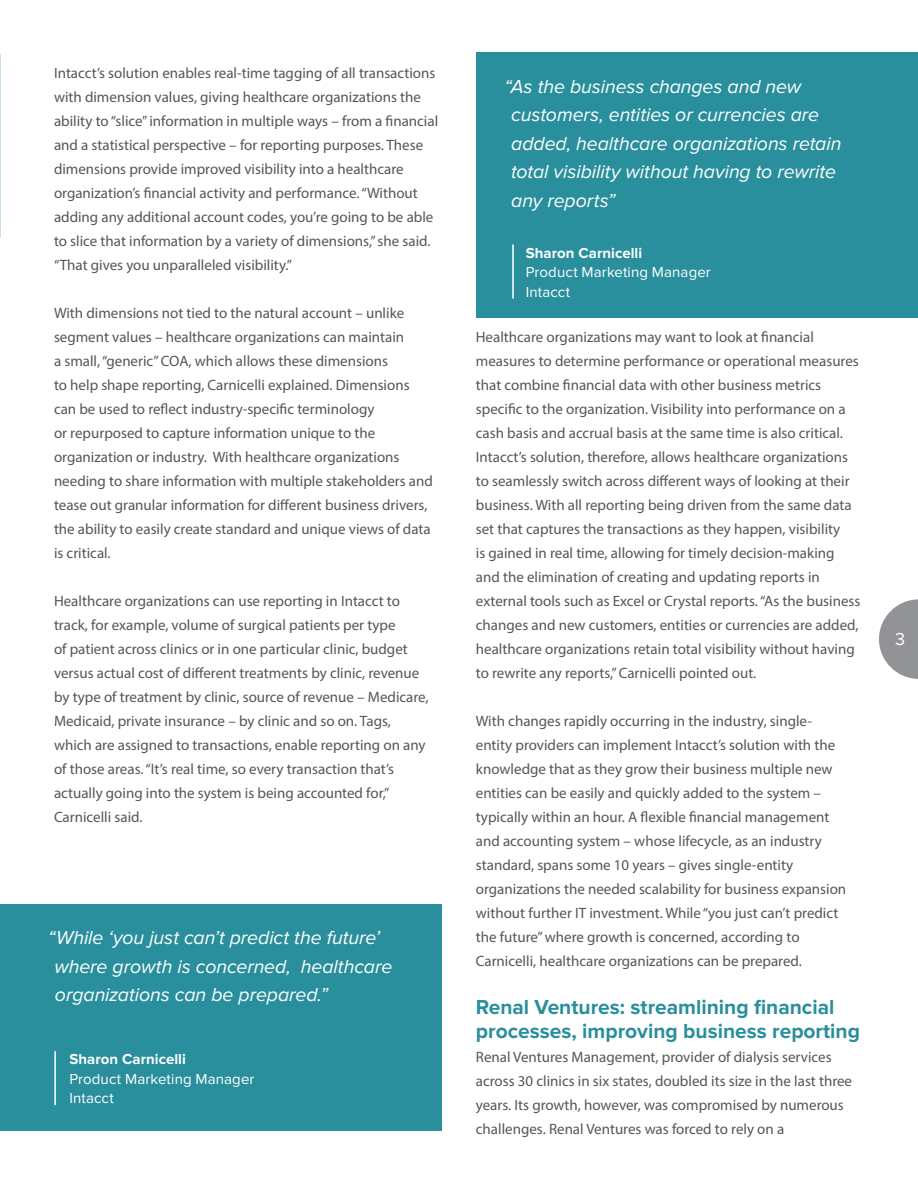
<style>
.page{position:relative;width:918px;height:1188px;background:#fff}
.page>*{position:absolute;margin:0;border:0;box-sizing:border-box;transform-origin:0 0}
.t1{font:700 21px/24px "Proxima Nova";color:#298f9c}
.t2{font:italic 19.5px/28.5px "Proxima Nova";letter-spacing:-.005em;color:#fff}
.t3{font:18px "Proxima Nova";color:#fff}
.t4{font:15px/24px "Myriad Pro";color:#55565a}
.t5{font:15px/19.5px "Proxima Nova";letter-spacing:.01em;color:#fff}
.t6{font:700 15px "Proxima Nova";color:#fff}
</style>
<div class="page">
<svg style="left:879px;top:599px;width:39px;height:80px"></svg>
<div style="left:0;top:904px;width:442px;height:227px;background:#298f9c"></div>
<hr style="left:54px;top:1051px;width:2px;height:54px;background:#fff">
<div style="left:476px;top:53px;width:442px;height:265px;background:#298f9c"></div>
<hr style="left:512px;top:244px;width:2px;height:54px;background:#fff">
<p class="t4" style="left:54px;top:61px;width:386px">Intacct’s solution enables real-time tagging of all transactions with dimension values, giving healthcare organizations the ability to “slice” information in multiple ways – from a financial and a statistical perspective – for reporting purposes. These dimensions provide improved visibility into a healthcare organization’s financial activity and performance. “Without adding any additional account codes, you’re going to be able to slice that information by a variety of dimensions,” she said. “That gives you unparalleled visibility.”</p>
<p class="t4" style="left:54px;top:301px;width:380px">With dimensions not tied to the natural account – unlike segment values – healthcare organizations can maintain<br>a small, “generic” COA, which allows these dimensions<br>to help shape reporting, Carnicelli explained. Dimensions can be used to reflect industry-specific terminology<br>or repurposed to capture information unique to the organization or industry. With healthcare organizations needing to share information with multiple stakeholders and tease out granular information for different business drivers, the ability to easily create standard and unique views of data is critical.</p>
<p class="t4" style="left:54px;top:589px;width:376px">Healthcare organizations can use reporting in Intacct to track, for example, volume of surgical patients per type<br>of patient across clinics or in one particular clinic, budget versus actual cost of different treatments by clinic, revenue by type of treatment by clinic, source of revenue – Medicare, Medicaid, private insurance – by clinic and so on. Tags, which are assigned to transactions, enable reporting on any of those areas. “It’s real time, so every transaction that’s actually going into the system is being accounted for,” Carnicelli said.</p>
<h2 class="t2" style="left:54px;top:924px;width:339px;text-indent:-6px">“While ‘you just can’t predict the future’ where growth is concerned, healthcare organizations can be prepared.”</h2>
<p class="t6" style="left:69px;top:1051px;width:118px">Sharon Carnicelli</p>
<p class="t5" style="left:69px;top:1069px;width:187px">Product Marketing Manager<br>Intacct</p>
<h2 class="t2" style="left:511px;top:72px;width:332px;text-indent:-7px">“As the business changes and new customers, entities or currencies are added, healthcare organizations retain total visibility without having to rewrite any reports”</h2>
<p class="t6" style="left:526px;top:244px;width:118px">Sharon Carnicelli</p>
<p class="t5" style="left:526px;top:263px;width:187px">Product Marketing Manager<br>Intacct</p>
<p class="t4" style="left:476px;top:325px;width:386px">Healthcare organizations may want to look at financial measures to determine performance or operational measures that combine financial data with other business metrics specific to the organization. Visibility into performance on a cash basis and accrual basis at the same time is also critical.<br>Intacct’s solution, therefore, allows healthcare organizations to seamlessly switch across different ways of looking at their business. With all reporting being driven from the same data set that captures the transactions as they happen, visibility<br>is gained in real time, allowing for timely decision-making and the elimination of creating and updating reports in external tools such as Excel or Crystal reports. “As the business changes and new customers, entities or currencies are added, healthcare organizations retain total visibility without having to rewrite any reports,” Carnicelli pointed out.</p>
<p class="t4" style="left:476px;top:709px;width:372px">With changes rapidly occurring in the industry, single&shy;entity providers can implement Intacct’s solution with the knowledge that as they grow their business multiple new entities can be easily and quickly added to the system – typically within an hour. A flexible financial management and accounting system – whose lifecycle, as an industry standard, spans some 10 years – gives single-entity organizations the needed scalability for business expansion without further IT investment. While “you just can’t predict the future” where growth is concerned, according to Carnicelli, healthcare organizations can be prepared.</p>
<h1 class="t1" style="left:476px;top:995px;width:386px">Renal Ventures: streamlining financial processes, improving business reporting</h1>
<p class="t4" style="left:476px;top:1045px;width:378px">Renal Ventures Management, provider of dialysis services across 30 clinics in six states, doubled its size in the last three years. Its growth, however, was compromised by numerous challenges. Renal Ventures was forced to rely on a</p>
<p class="t3" style="left:895px;top:628px;width:12px">3</p>
</div>
